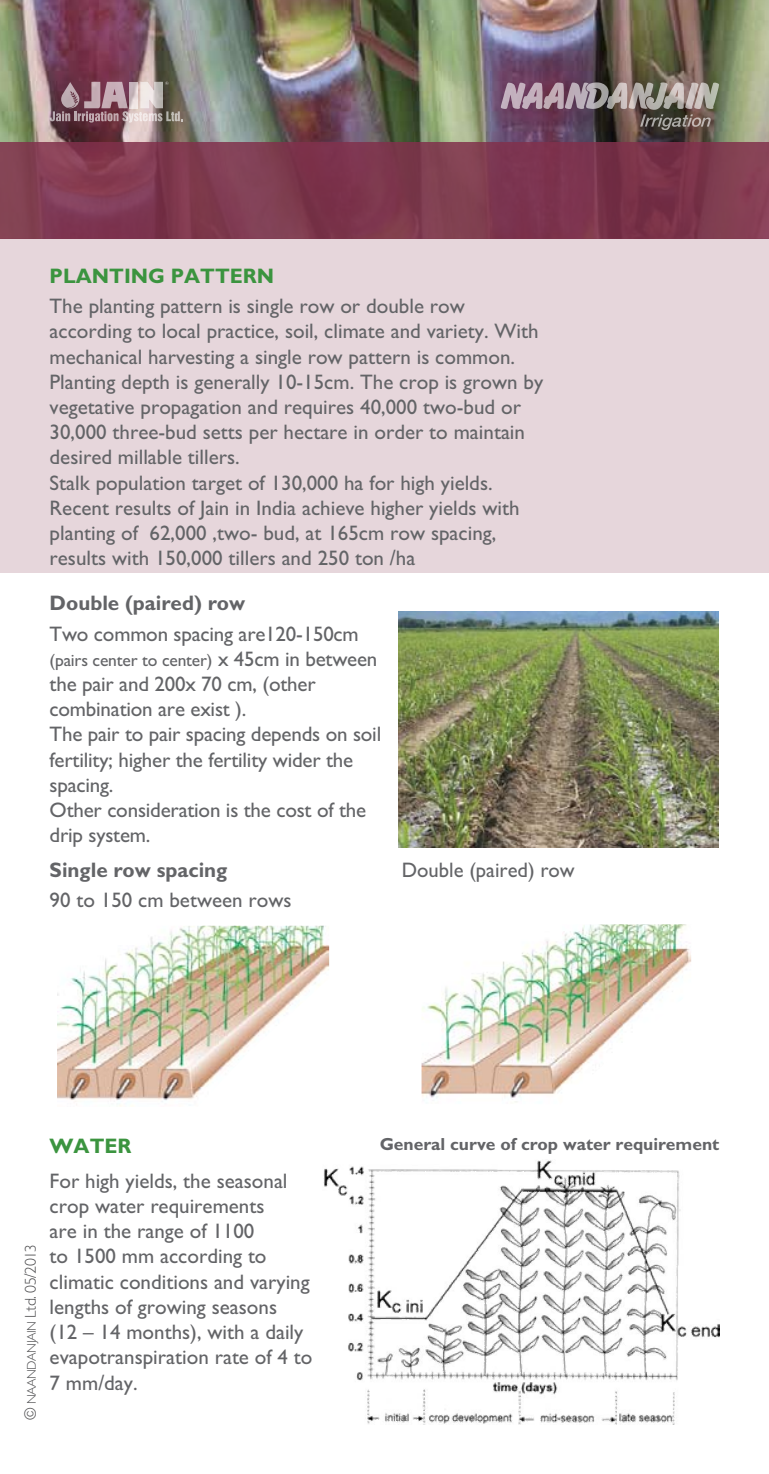
<style>
.page{position:relative;width:769px;height:1474px;background:#fff}
.page>*{position:absolute;margin:0;border:0;box-sizing:border-box;transform-origin:0 0}
.t1{font:21px/25.2px "M Gill Sans";color:#636467}
.t2{font:700 21px "M Gill Sans";color:#636467}
.t3{font:700 21px "M Gill Sans";color:#3b943f}
.t4{font:17.5px "M Gill Sans";letter-spacing:-.01em;color:#636467}
.t5{font:700 17.5px "M Gill Sans";color:#636467}
.t6{font:300 15.75px "M Gill Sans";letter-spacing:-.03em;color:#4d4d4f}
.s1{font-size:21px}
.s2{font-size:12.6px}
</style>
<div class="page">
<img style="left:0;top:0;width:769px;height:142px">
<div style="left:0;top:238px;width:769px;height:335px;background:#e6d6db"></div>
<svg style="left:0;top:142px;width:768px;height:97px;fill:#7e384f"></svg>
<svg style="left:501px;top:82px;width:218px;height:48px"></svg>
<svg style="left:50px;top:82px;width:133px;height:41px"></svg>
<hr style="left:768px;top:238px;width:1px;height:335px;background:#81314c">
<hr style="left:768px;top:142px;width:1px;height:97px;background:#81314c">
<img style="left:399px;top:611px;width:319px;height:236px">
<img style="left:421px;top:924px;width:270px;height:178px">
<img style="left:57px;top:925px;width:272px;height:181px">
<img style="left:323px;top:1160px;width:396px;height:264px">
<p class="t3" style="left:50px;top:264px;width:226px">PLANTING PATTERN</p>
<p class="t1" style="left:50px;top:293px;width:495px">The planting pattern is single row or double row according to local practice, soil, climate and variety. With mechanical harvesting a single row pattern is common.<br>Planting depth is generally 10-15cm. The crop is grown by vegetative propagation and requires 40,000 two-bud or 30,000 three-bud setts per hectare in order to maintain desired millable tillers.<br>Stalk population target of 130,000 ha for high yields.<br>Recent results of Jain in India achieve higher yields with planting of 62,000 ,two- bud, at 165cm row spacing, results with 150,000 tillers and 250 ton /ha</p>
<p class="t2" style="left:50px;top:591px;width:197px">Double (paired) row</p>
<p class="t1" style="left:50px;top:621px;width:311px">Two common spacing are120-150cm</p>
<p class="t4" style="left:50px;top:650px;width:329px">(pairs center to center) <span class="s1">x 45cm in between</span></p>
<p class="t1" style="left:50px;top:671px;width:333px">the pair and 200x 70 cm, (other combination are exist ).<br>The pair to pair spacing depends on soil fertility; higher the fertility wider the spacing.<br>Other consideration is the cost of the drip system.</p>
<p class="t2" style="left:50px;top:858px;width:179px">Single row spacing</p>
<p class="t1" style="left:50px;top:888px;width:244px">90 to 150 cm between rows</p>
<p class="t1" style="left:402px;top:857px;width:174px">Double (paired) row</p>
<p class="t6" style="left:22px;top:1420px;width:178px;rotate:-90deg">© <span class="s2">NAANDANJAIN</span> Ltd. 05/2013</p>
<p class="t3" style="left:50px;top:1133px;width:83px">WATER</p>
<p class="t1" style="left:50px;top:1168px;width:264px">For high yields, the seasonal crop water requirements<br>are in the range of 1100<br>to 1500 mm according to climatic conditions and varying lengths of growing seasons<br>(12 – 14 months), with a daily evapotranspiration rate of 4 to<br>7 mm/day.</p>
<p class="t5" style="left:380px;top:1134px;width:341px">General curve of crop water requirement</p>
</div>
